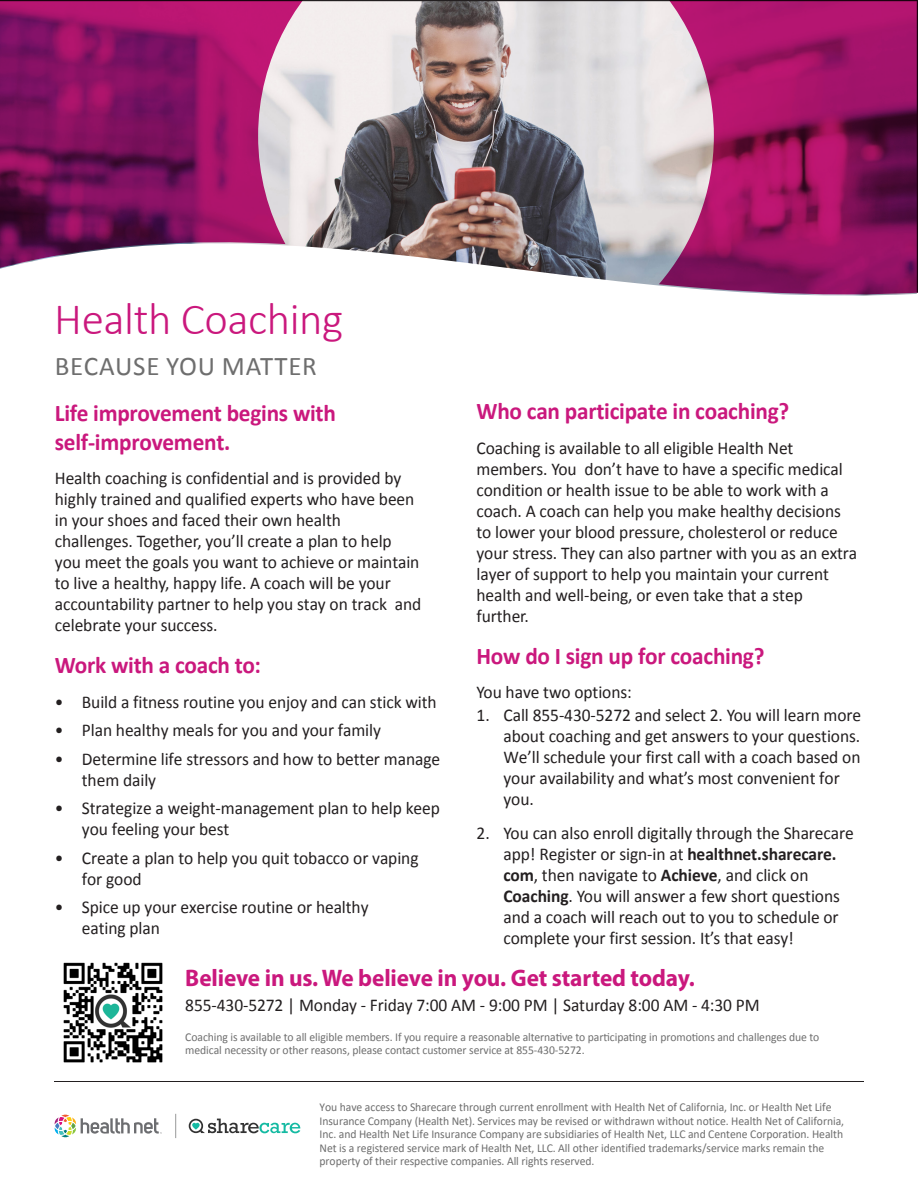
<style>
.page{position:relative;width:918px;height:1188px;background:#fff}
.page>*{position:absolute;margin:0;border:0;box-sizing:border-box;transform-origin:0 0}
.t1{font:300 45px "Calibri";letter-spacing:-.01em;color:#ca187d}
.t2{font:27px "Calibri";letter-spacing:.03em;color:#6e6e6e}
.t3{font:700 24px/28.5px "Calibri";letter-spacing:-.01em;color:#ca187d}
.t4{font:700 24px "Myriad Pro";letter-spacing:-.005em;color:#ca187d}
.t5{font:18px/21px "Calibri";letter-spacing:-.005em;color:#231f20}
.t6{font:12px/13.5px "Calibri";letter-spacing:-.005em;color:#6e6e6e}
.s1{font-weight:700}
</style>
<div class="page">
<svg style="left:0;top:0;width:918px;height:294px"></svg>
<img style="left:63px;top:962px;width:100px;height:101px">
<hr style="left:54px;top:1081px;width:810px;height:1px;background:#231f20">
<svg style="left:54px;top:1114px;width:108px;height:24px"></svg>
<svg style="left:175px;top:1114px;width:1px;height:24px"></svg>
<svg style="left:189px;top:1119px;width:111px;height:14px"></svg>
<h1 class="t1" style="left:54px;top:291px;width:290px">Health Coaching</h1>
<h2 class="t2" style="left:55px;top:349px;width:264px">BECAUSE YOU MATTER</h2>
<h3 class="t3" style="left:55px;top:398px;width:283px">Life improvement begins with self-improvement.</h3>
<p class="t5" style="left:55px;top:467px;width:368px">Health coaching is confidential and is provided by highly trained and qualified experts who have been in your shoes and faced their own health challenges. Together, you’ll create a plan to help you meet the goals you want to achieve or maintain to live a healthy, happy life. A coach will be your accountability partner to help you stay on track and celebrate your success.</p>
<h3 class="t3" style="left:55px;top:650px;width:208px">Work with a coach to:</h3>
<p class="t5" style="left:55px;top:691px;width:383px">• Build a fitness routine you enjoy and can stick with</p>
<p class="t5" style="left:55px;top:720px;width:328px">• Plan healthy meals for you and your family</p>
<p class="t5" style="left:82px;top:748px;width:360px;text-indent:-27px">• Determine life stressors and how to better manage them daily</p>
<p class="t5" style="left:82px;top:798px;width:360px;text-indent:-27px">• Strategize a weight-management plan to help keep you feeling your best</p>
<p class="t5" style="left:82px;top:848px;width:338px;text-indent:-27px">• Create a plan to help you quit tobacco or vaping for good</p>
<p class="t5" style="left:82px;top:897px;width:288px;text-indent:-27px">• Spice up your exercise routine or healthy eating plan</p>
<h3 class="t3" style="left:477px;top:396px;width:314px">Who can participate in coaching?</h3>
<p class="t5" style="left:477px;top:437px;width:382px">Coaching is available to all eligible Health Net members. You don’t have to have a specific medical condition or health issue to be able to work with a coach. A coach can help you make healthy decisions to lower your blood pressure, cholesterol or reduce your stress. They can also partner with you as an extra layer of support to help you maintain your current health and well-being, or even take that a step further.</p>
<h3 class="t3" style="left:477px;top:641px;width:290px">How do I sign up for coaching?</h3>
<p class="t5" style="left:477px;top:682px;width:157px">You have two options:</p>
<p class="t5" style="left:504px;top:704px;width:359px;text-indent:-27px">1. Call 855-430-5272 and select 2. You will learn more about coaching and get answers to your questions.<br>We’ll schedule your first call with a coach based on your availability and what’s most convenient for you.</p>
<p class="t5" style="left:504px;top:822px;width:352px;text-indent:-27px">2. You can also enroll digitally through the Sharecare app! Register or sign-in at <span class="s1">healthnet.sharecare. com</span>, then navigate to <span class="s1">Achieve</span>, and click on <span class="s1">Coaching</span>. You will answer a few short questions and a coach will reach out to you to schedule or complete your first session. It’s that easy!</p>
<h3 class="t4" style="left:185px;top:962px;width:511px">Believe in us. We believe in you. Get started today.</h3>
<p class="t5" style="left:185px;top:994px;width:576px">855-430-5272 | Monday - Friday 7:00 AM - 9:00 PM | Saturday 8:00 AM - 4:30 PM</p>
<p class="t6" style="left:185px;top:1030px;width:636px">Coaching is available to all eligible members. If you require a reasonable alternative to participating in promotions and challenges due to medical necessity or other reasons, please contact customer service at 855-430-5272.</p>
<p class="t6" style="left:320px;top:1100px;width:526px">You have access to Sharecare through current enrollment with Health Net of California, Inc. or Health Net Life Insurance Company (Health Net). Services may be revised or withdrawn without notice. Health Net of California, Inc. and Health Net Life Insurance Company are subsidiaries of Health Net, LLC and Centene Corporation. Health Net is a registered service mark of Health Net, LLC. All other identified trademarks/service marks remain the property of their respective companies. All rights reserved.</p>
</div>
